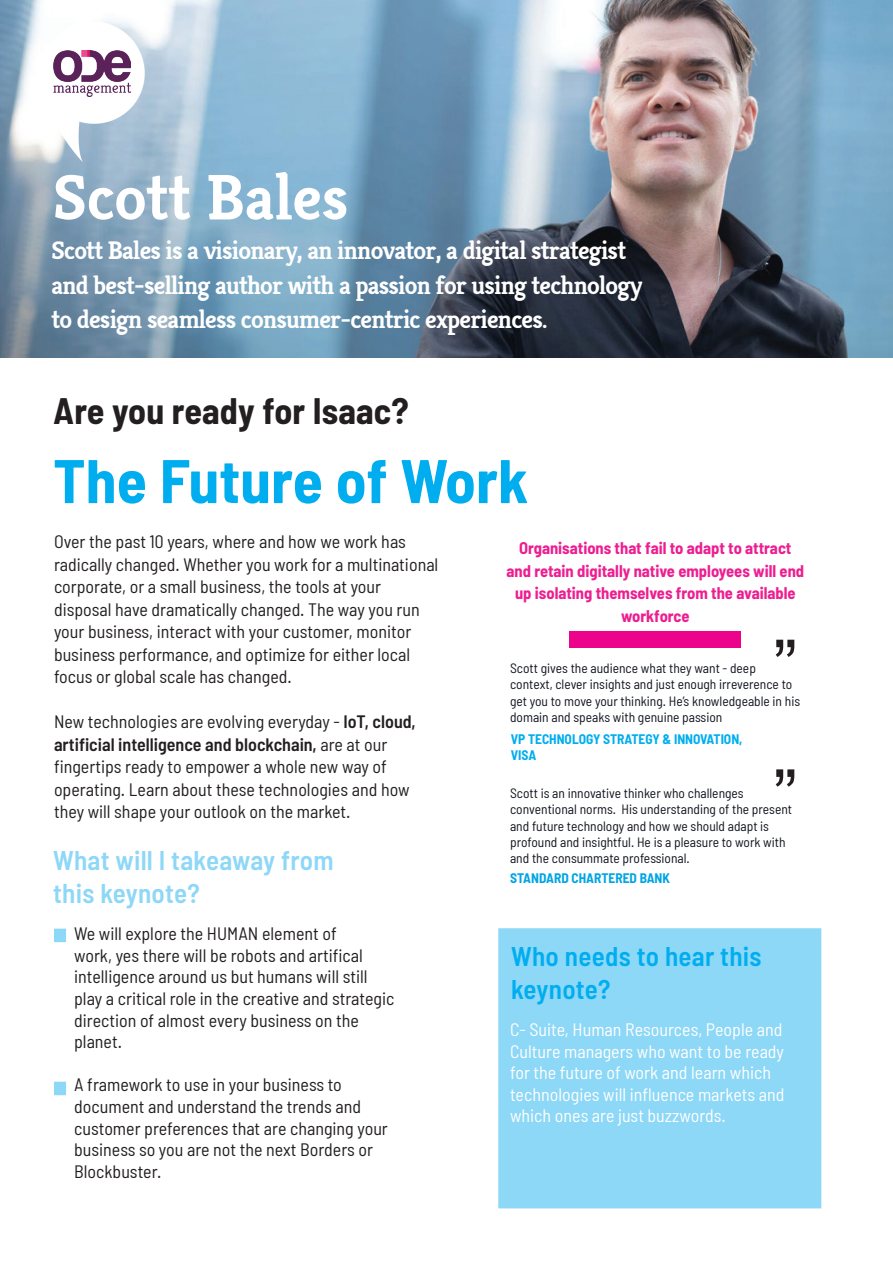
<style>
.page{position:relative;width:893px;height:1263px;background:#fff}
.page>*{position:absolute;margin:0;border:0;box-sizing:border-box;transform-origin:0 0}
.t1{font:73.5px "Arial";color:#231f20}
.t2{font:700 64.5px "Kreon";color:#fff}
.t3{font:700 semi-condensed 61.5px "Barlow";letter-spacing:.005em;color:#00aeef}
.t4{font:700 semi-condensed 36px "Barlow";letter-spacing:.005em;color:#231f20}
.t5{font:600 semi-condensed 27px/33px "Barlow";letter-spacing:.01em;color:#8dd7f7}
.t6{font:600 semi-condensed 27px/33px "Barlow";letter-spacing:.01em;color:#00aeef}
.t7{font:700 25.5px/34.5px "Kreon";letter-spacing:-.03em;color:#fff}
.t8{font:semi-condensed 18px/22.5px "Barlow";color:#231f20}
.t9{font:semi-condensed 18px/21.6px "Barlow";color:#fff}
.t10{font:700 semi-condensed 16.5px/22.5px "Barlow";color:#ed1e91;text-align:center}
.t11{font:semi-condensed 13.5px/16.2px "Barlow";color:#11141e}
.t12{font:700 semi-condensed 13.5px/16.2px "Barlow";color:#00aeef}
.t13{font:700 semi-condensed 13.5px "Barlow";color:#00a5e3}
.s1{font-weight:600}
</style>
<div class="page">
<div style="left:569px;top:631px;width:172px;height:16px;background:#ed028c"></div>
<div style="left:55px;top:929px;width:10px;height:12px;background:#8dd7f7"></div>
<div style="left:54px;top:929px;width:12px;height:13px;border:2px solid #8dd7f7"></div>
<div style="left:55px;top:1082px;width:10px;height:12px;background:#8dd7f7"></div>
<div style="left:54px;top:1082px;width:12px;height:13px;border:2px solid #8dd7f7"></div>
<div style="left:499px;top:929px;width:322px;height:279px;background:#8dd7f7"></div>
<div style="left:498px;top:928px;width:323px;height:280px;border:2px solid #8dd7f7"></div>
<img style="left:0;top:0;width:893px;height:358px">
<img style="left:41px;top:21px;width:103px;height:140px">
<img style="left:54px;top:51px;width:77px;height:45px">
<h2 class="t2" style="left:53px;top:157px;width:297px">Scott Bales</h2>
<h3 class="t7" style="left:51px;top:233px;width:592px">Scott Bales is a visionary, an innovator a, digital strategist and best-selling author with a passion for using technology to design seamless consumer-centric experiences.</h3>
<h3 class="t4" style="left:53px;top:389px;width:357px">Are you ready for Isaac?</h3>
<h3 class="t3" style="left:53px;top:443px;width:477px">The Future of Work</h3>
<p class="t8" style="left:54px;top:530px;width:386px">Over the past 10 years, where and how we work has radically changed. Whether you work for a multinational corporate, or a small business, the tools at your disposal have dramatically changed. The way you run your business, interact with your customer, monitor business performance, and optimize for either local focus or global scale has changed.</p>
<p class="t8" style="left:54px;top:710px;width:363px">New technologies are evolving everyday - <span class="s1">IoT, cloud, artificial intelligence and blockchain,</span> are at our fingertips ready to empower a whole new way of operating. Learn about these technologies and how they will shape your outlook on the market.</p>
<h3 class="t5" style="left:53px;top:843px;width:282px">What will I takeaway from this keynote?</h3>
<p class="t10" style="left:507px;top:536px;width:299px">Organisations that fail to adapt to attract and retain digitally native employees will end up isolating themselves from the available workforce</p>
<h1 class="t1" style="left:773px;top:619px;width:26px">“</h1>
<p class="t11" style="left:510px;top:660px;width:292px">Scott gives the audience what they want - deep context, clever insights and just enough irreverence to get you to move your thinking. Hes’ knowledgeable in his domain and speaks with genuine passion</p>
<p class="t12" style="left:511px;top:730px;width:233px">VP TECHNOLOGY STRATEGY &amp; INNOVATION,<br>VISA</p>
<h1 class="t1" style="left:773px;top:749px;width:26px">“</h1>
<p class="t11" style="left:510px;top:785px;width:284px">Scott is an innovative thinker who challenges conventional norms. His understanding of the present and future technology and how we should adapt is profound and insightful. He is a pleasure to work with and the consummate professional.</p>
<p class="t13" style="left:510px;top:870px;width:161px">STANDARD CHARTERED BANK</p>
<p class="t8" style="left:74px;top:922px;width:322px;line-height:21.6px">We will explore the HUMAN element of<br>work, yes there will be robots and artifical intelligence around us but humans will still play a critical role in the creative and strategic direction of almost every business on the planet.</p>
<p class="t8" style="left:74px;top:1074px;width:315px;line-height:21.6px">A framework to use in your business to document and understand the trends and customer preferences that are changing your business so you are not the next Borders or Blockbuster.</p>
<h3 class="t6" style="left:511px;top:939px;width:252px">Who needs to hear this keynote?</h3>
<p class="t9" style="left:510px;top:1018px;width:276px">-C Suite, Human Resources, People and Culture managers who want to be ready for the future of work and learn which technologies will influence markets and which ones are just buzzwords.</p>
</div>
